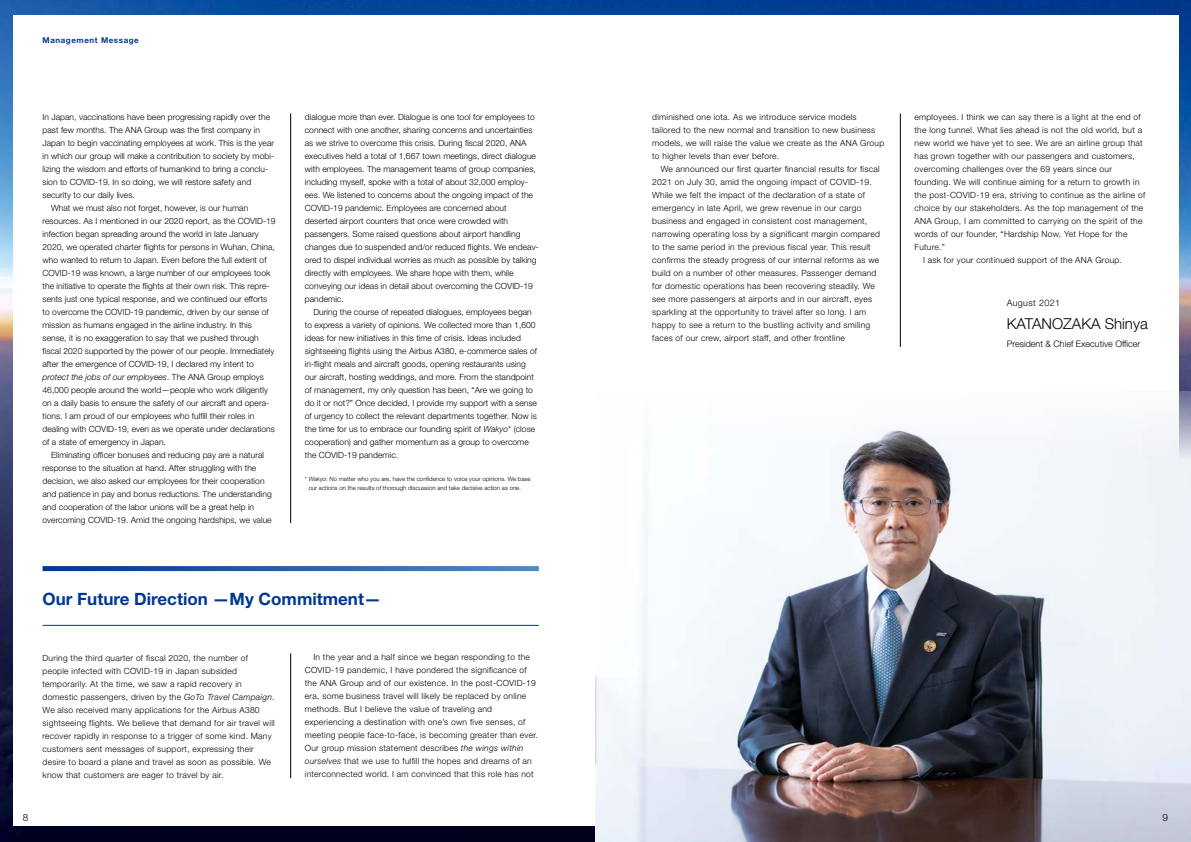
<style>
.page{position:relative;width:1191px;height:842px;background:#fff}
.page>*{position:absolute;margin:0;border:0;box-sizing:border-box;transform-origin:0 0}
.t1{font:700 17px "Helvetica Neue LT Std";color:#003894}
.t2{font:300 15px "Helvetica Neue LT Std";color:#000}
.t3{font:300 10px "Helvetica Neue LT Std";color:#000}
.t4{font:300 9px "Helvetica Neue LT Std";color:#000}
.t5{font:300 9px "Helvetica Neue LT Std";letter-spacing:.04em;color:#000}
.t6{font:300 8.5px/13px "Helvetica Neue LT Std";letter-spacing:.005em;color:#000}
.t7{font:300 8.5px/13px "Helvetica Neue LT Std";letter-spacing:.03em;color:#000}
.t8{font:italic 300 8.5px "Helvetica Neue LT Std";letter-spacing:.005em;color:#000}
.t9{font:700 8px "Helvetica Neue LT Std";letter-spacing:.07em;color:#003894}
.t10{font:300 6px/9px "Helvetica Neue LT Std";letter-spacing:.005em;color:#000}
.s1{font-style:normal}
.s2{font-style:italic}
</style>
<div class="page">
<img style="left:0;top:0;width:1191px;height:842px">
<div style="left:13px;top:16px;width:1165px;height:810px;background:#fff"></div>
<svg style="left:43px;top:566px;width:496px;height:5px;background:#2863ae"></svg>
<hr style="left:43px;top:625px;width:496px;height:1px;background:#003894">
<img style="left:595px;top:392px;width:596px;height:450px">
<hr style="left:290px;top:113px;width:1px;height:410px;background:#000">
<hr style="left:290px;top:653px;width:1px;height:125px;background:#000">
<hr style="left:900px;top:113px;width:1px;height:234px;background:#000">
<p class="t9" style="left:43px;top:35px;width:98px">Management Message</p>
<p class="t6" style="left:43px;top:111px;width:229px">In Japan, vaccinations have been progressing rapidly over the</p>
<p class="t6" style="left:43px;top:124px;width:219px">past few months. The ANA Group was the first company in</p>
<p class="t6" style="left:43px;top:137px;width:233px">Japan to begin vaccinating employees at work. This is the year</p>
<p class="t6" style="left:43px;top:150px;width:233px">in which our group will make a contribution to society by mobi-</p>
<p class="t6" style="left:43px;top:163px;width:227px">lizing the wisdom and efforts of humankind to bring a conclu-</p>
<p class="t6" style="left:43px;top:176px;width:210px">sion to COVID-19. In so doing, we will restore safety and</p>
<p class="t6" style="left:43px;top:189px;width:94px">security to our daily lives.</p>
<p class="t6" style="left:51px;top:202px;width:199px">What we must also not forget, however, is our human</p>
<p class="t6" style="left:43px;top:215px;width:235px">resources. As I mentioned in our 2020 report, as the COVID-19</p>
<p class="t6" style="left:43px;top:228px;width:218px">infection began spreading around the world in late January</p>
<p class="t6" style="left:43px;top:241px;width:234px">2020, we operated charter flights for persons in Wuhan, China,</p>
<p class="t6" style="left:43px;top:254px;width:225px">who wanted to return to Japan. Even before the full extent of</p>
<p class="t6" style="left:43px;top:267px;width:229px">COVID-19 was known, a large number of our employees took</p>
<p class="t6" style="left:43px;top:280px;width:229px">the initiative to operate the flights at their own risk. This repre-</p>
<p class="t6" style="left:43px;top:293px;width:226px">sents just one typical response, and we continued our efforts</p>
<p class="t6" style="left:43px;top:306px;width:228px">to overcome the COVID-19 pandemic, driven by our sense of</p>
<p class="t6" style="left:43px;top:319px;width:211px">mission as humans engaged in the airline industry. In this</p>
<p class="t6" style="left:43px;top:332px;width:218px">sense, it is no exaggeration to say that we pushed through</p>
<p class="t6" style="left:43px;top:345px;width:233px">fiscal 2020 supported by the power of our people. Immediately</p>
<p class="t6" style="left:43px;top:358px;width:213px">after the emergence of COVID-19, I declared my intent to</p>
<p class="t8" style="left:43px;top:372px;width:223px">protect the jobs of our employees<span class="s1">. The ANA Group employs</span></p>
<p class="t6" style="left:43px;top:384px;width:227px">46,000 people around the world—people who work diligently</p>
<p class="t6" style="left:43px;top:397px;width:228px">on a daily basis to ensure the safety of our aircraft and opera-</p>
<p class="t6" style="left:43px;top:410px;width:213px">tions. I am proud of our employees who fulfill their roles in</p>
<p class="t6" style="left:43px;top:423px;width:234px">dealing with COVID-19, even as we operate under declarations</p>
<p class="t6" style="left:43px;top:436px;width:125px">of a state of emergency in Japan.</p>
<p class="t6" style="left:51px;top:449px;width:215px">Eliminating officer bonuses and reducing pay are a natural</p>
<p class="t6" style="left:43px;top:462px;width:215px">response to the situation at hand. After struggling with the</p>
<p class="t6" style="left:43px;top:475px;width:223px">decision, we also asked our employees for their cooperation</p>
<p class="t6" style="left:43px;top:488px;width:231px">and patience in pay and bonus reductions. The understanding</p>
<p class="t6" style="left:43px;top:501px;width:213px">and cooperation of the labor unions will be a great help in</p>
<p class="t6" style="left:43px;top:514px;width:231px">overcoming COVID-19. Amid the ongoing hardships, we value</p>
<p class="t6" style="left:305px;top:111px;width:235px">dialogue more than ever. Dialogue is one tool for employees to connect with one another, sharing concerns and uncertainties as we strive to overcome this crisis. During fiscal 2020, ANA executives held a total of 1,667 town meetings, direct dialogue with employees. The management teams of group companies, including myself, spoke with a total of about 32,000 employ&shy;ees. We listened to concerns about the ongoing impact of the COVID-19 pandemic. Employees are concerned about deserted airport counters that once were crowded with passengers. Some raised questions about airport handling changes due to suspended and/or reduced flights. We endeav&shy;ored to dispel individual worries as much as possible by talking directly with employees. We share hope with them, while conveying our ideas in detail about overcoming the COVID-19 pandemic.</p>
<p class="t6" style="left:305px;top:306px;width:234px;text-indent:8px">During the course of repeated dialogues, employees began to express a variety of opinions. We collected more than 1,600 ideas for new initiatives in this time of crisis. Ideas included sightseeing flights using the Airbus A380, e-commerce sales of in-flight meals and aircraft goods, opening restaurants using our aircraft, hosting weddings, and more. From the standpoint of management, my only question has been, “Are we going to do it or not?” Once decided, I provide my support with a sense of urgency to collect the relevant departments together. Now is the time for us to embrace our founding spirit of <span class="s2">Wakyo</span>* (close cooperation) and gather momentum as a group to overcome the COVID-19 pandemic.</p>
<p class="t10" style="left:309px;top:474px;width:223px;text-indent:-4px">* <span class="s2">Wakyo</span>: No matter who you are, have the confidence to voice your opinions. We base our actions on the results of thorough discussion and take decisive action as one.</p>
<h1 class="t1" style="left:43px;top:588px;width:340px">Our Future Direction —My Commitment—</h1>
<p class="t3" style="left:23px;top:811px;width:7px">8</p>
<p class="t7" style="left:43px;top:651px;width:234px">During the third quarter of fiscal 2020, the number of people infected with COVID-19 in Japan subsided temporarily. At the time, we saw a rapid recovery in domestic passengers, driven by the <span class="s2">GoTo Travel Campaign</span>.<br>We also received many applications for the Airbus A380 sightseeing flights. We believe that demand for air travel will recover rapidly in response to a trigger of some kind. Many customers sent messages of support, expressing their desire to board a plane and travel as soon as possible. We know that customers are eager to travel by air.</p>
<p class="t7" style="left:305px;top:651px;width:235px;text-indent:8px">In the year and a half since we began responding to the COVID-19 pandemic, I have pondered the significance of the ANA Group and of our existence. In the post-COVID-19 era, some business travel will likely be replaced by online methods. But I believe the value of traveling and experiencing a destination with one’s own five senses, of meeting people face-to-face, is becoming greater than ever.<br>Our group mission statement describes <span class="s2">the wings within ourselves</span> that we use to fulfill the hopes and dreams of an interconnected world. I am convinced that this role has not</p>
<p class="t7" style="left:652px;top:111px;width:233px">diminished one iota. As we introduce service models tailored to the new normal and transition to new business models, we will raise the value we create as the ANA Group to higher levels than ever before.</p>
<p class="t7" style="left:652px;top:163px;width:229px;text-indent:8px">We announced our first quarter financial results for fiscal 2021 on July 30, amid the ongoing impact of COVID-19.<br>While we felt the impact of the declaration of a state of emergency in late April, we grew revenue in our cargo business and engaged in consistent cost management, narrowing operating loss by a significant margin compared to the same period in the previous fiscal year. This result confirms the steady progress of our internal reforms as we build on a number of other measures. Passenger demand for domestic operations has been recovering steadily. We see more passengers at airports and in our aircraft, eyes sparkling at the opportunity to travel after so long. I am happy to see a return to the bustling activity and smiling faces of our crew, airport staff, and other frontline</p>
<p class="t7" style="left:914px;top:111px;width:228px">employees. I think we can say there is a light at the end of</p>
<p class="t7" style="left:914px;top:124px;width:229px">the long tunnel. What lies ahead is not the old world, but a</p>
<p class="t7" style="left:914px;top:137px;width:230px">new world we have yet to see. We are an airline group that</p>
<p class="t7" style="left:914px;top:150px;width:222px">has grown together with our passengers and customers,</p>
<p class="t7" style="left:914px;top:163px;width:199px">overcoming challenges over the 69 years since our</p>
<p class="t7" style="left:914px;top:176px;width:226px">founding. We will continue aiming for a return to growth in</p>
<p class="t7" style="left:914px;top:189px;width:232px">the post-COVID-19 era, striving to continue as the airline of</p>
<p class="t7" style="left:914px;top:202px;width:230px">choice by our stakeholders. As the top management of the</p>
<p class="t7" style="left:914px;top:215px;width:229px">ANA Group, I am committed to carrying on the spirit of the</p>
<p class="t7" style="left:914px;top:228px;width:214px">words of our founder, “Hardship Now, Yet Hope for the</p>
<p class="t6" style="left:914px;top:241px;width:32px">Future.”</p>
<p class="t7" style="left:923px;top:254px;width:200px">I ask for your continued support of the ANA Group.</p>
<p class="t5" style="left:1006px;top:297px;width:55px">August 2021</p>
<h2 class="t2" style="left:1006px;top:315px;width:143px">KATANOZAKA Shinya</h2>
<p class="t4" style="left:1006px;top:338px;width:135px">President &amp; Chief Executive Officer</p>
<p class="t3" style="left:1162px;top:811px;width:7px">9</p>
</div>
